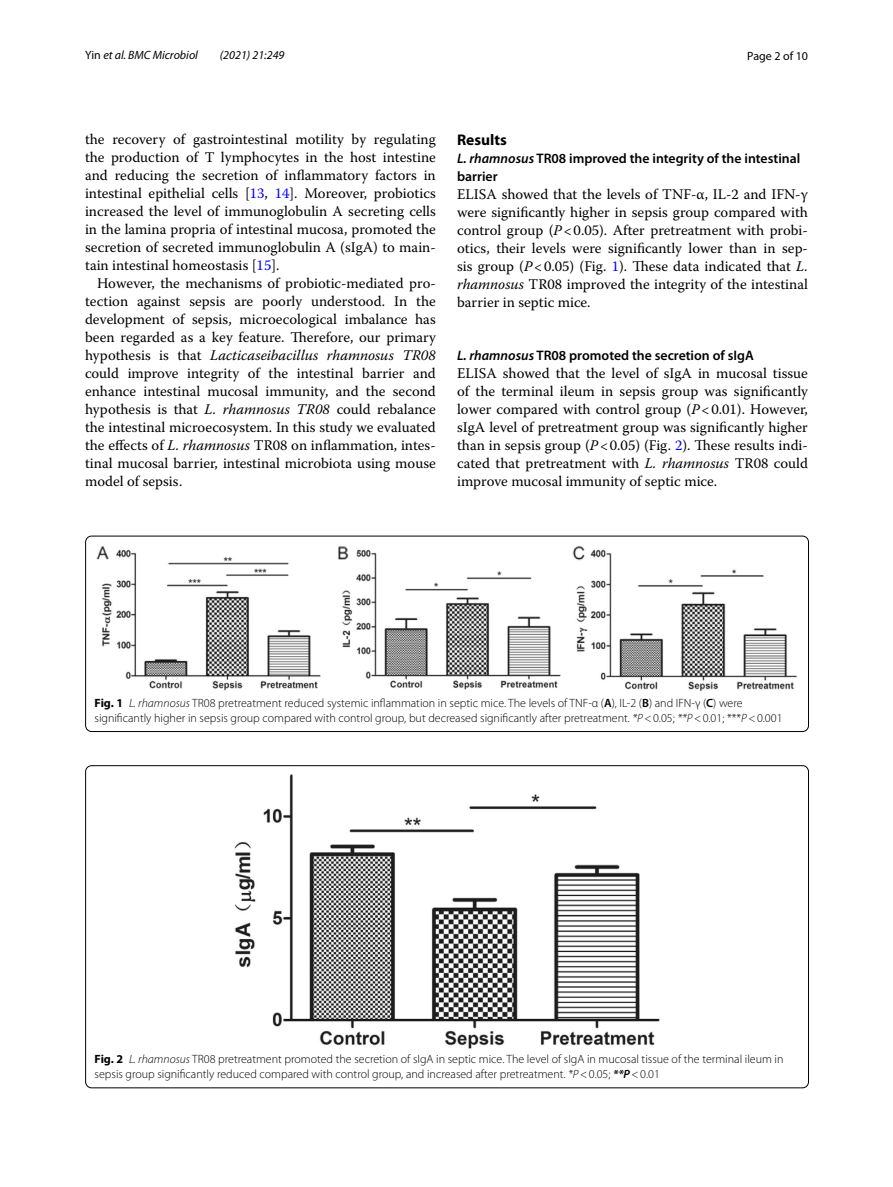
<style>
.page{position:relative;width:893px;height:1187px;background:#fff}
.page>*{position:absolute;margin:0;border:0;box-sizing:border-box;transform-origin:0 0}
.t1{font:700 15.45px "Myriad Pro";color:#000}
.t2{font:14.7px/18px "Warnock Pro";color:#000;text-align:justify}
.t3{font:600 13.8px/18px "Myriad Pro";color:#000}
.t4{font:300 12px/15px "Myriad Pro";color:#000}
.t5{font:italic 12px "Myriad Pro";color:#000}
.t6{font:12px "Myriad Pro";color:#000}
.s1{font-style:normal}
.s2{color:#00f}
.s3{font-style:italic}
.s4{font-weight:700}
.s5{font-weight:600}
.s6{font-weight:600;font-style:italic}
</style>
<div class="page">
<img style="left:97px;top:545px;width:700px;height:146px">
<div style="left:85px;top:536px;width:724px;height:195px;border:1px solid #000;border-radius:6px"></div>
<img style="left:234px;top:774px;width:426px;height:274px">
<p class="t5" style="left:85px;top:48px;width:114px"><span class="s1">Yin</span> et al. BMC Microbiol</p>
<p class="t5" style="left:220px;top:48px;width:66px">(2021) 21:249</p>
<p class="t6" style="left:747px;top:48px;width:62px">Page 2 of 10</p>
<p class="t2" style="left:85px;top:130px;width:352px">the recovery of gastrointestinal motility by regulating the production of T lymphocytes in the host intestine and reducing the secretion of inflammatory factors in intestinal epithelial cells [<span class="s2">13</span>, <span class="s2">14</span>]. Moreover, probiotics increased the level of immunoglobulin A secreting cells in the lamina propria of intestinal mucosa, promoted the secretion of secreted immunoglobulin A (sIgA) to main&shy;tain intestinal homeostasis [<span class="s2">15</span>].</p>
<p class="t2" style="left:85px;top:274px;width:352px;text-indent:12px">However, the mechanisms of probiotic-mediated pro&shy;tection against sepsis are poorly understood. In the development of sepsis, microecological imbalance has been regarded as a key feature. Therefore, our primary hypothesis is that <span class="s3">Lacticaseibacillus rhamnosus TR08 </span>could improve integrity of the intestinal barrier and enhance intestinal mucosal immunity, and the second hypothesis is that <span class="s3">L. rhamnosus TR08</span> could rebalance the intestinal microecosystem. In this study we evaluated the effects of <span class="s3">L. rhamnosus</span> TR08 on inflammation, intes&shy;tinal mucosal barrier, intestinal microbiota using mouse model of sepsis.</p>
<p class="t1" style="left:457px;top:129px;width:51px">Results</p>
<p class="t3" style="left:457px;top:148px;width:345px"><span class="s3">L. rhamnosus</span> TR08 improved the integrity of the intestinal barrier</p>
<p class="t2" style="left:457px;top:184px;width:352px">ELISA showed that the levels of TNF-α, IL-2 and IFN-γ were significantly higher in sepsis group compared with control group (<span class="s3">P</span>&lt;0.05). After pretreatment with probi&shy;otics, their levels were significantly lower than in sep&shy;sis group (<span class="s3">P</span>&lt;0.05) (Fig. <span class="s2">1</span>). These data indicated that <span class="s3">L. rhamnosus</span> TR08 improved the integrity of the intestinal barrier in septic mice.</p>
<p class="t3" style="left:457px;top:346px;width:298px"><span class="s3">L. rhamnosus</span> TR08 promoted the secretion of sIgA</p>
<p class="t2" style="left:457px;top:364px;width:352px">ELISA showed that the level of sIgA in mucosal tissue of the terminal ileum in sepsis group was significantly lower compared with control group (<span class="s3">P</span>&lt;0.01). However, sIgA level of pretreatment group was significantly higher than in sepsis group (<span class="s3">P</span>&lt;0.05) (Fig. <span class="s2">2</span>). These results indi&shy;cated that pretreatment with <span class="s3">L. rhamnosus</span> TR08 could improve mucosal immunity of septic mice.</p>
<p class="t4" style="left:95px;top:695px;width:689px"><span class="s4">Fig. 1</span> <span class="s3">L. rhamnosus</span> TR08 pretreatment reduced systemic inflammation in septic mice. The levels of TNF-α (<span class="s5">A</span>), IL-2 (<span class="s5">B</span>) and IFN-γ (<span class="s5">C</span>) were significantly higher in sepsis group compared with control group, but decreased significantly after pretreatment. <span class="s3">*P</span>&lt;0.05; <span class="s3">**P</span>&lt;0.01; ***<span class="s3">P</span>&lt;0.001</p>
<p class="t4" style="left:95px;top:1051px;width:690px"><span class="s4">Fig. 2</span> <span class="s3">L. rhamnosus</span> TR08 pretreatment promoted the secretion of sIgA in septic mice. The level of sIgA in mucosal tissue of the terminal ileum in sepsis group significantly reduced compared with control group, and increased after pretreatment. <span class="s3">*P</span>&lt;0.05; <span class="s6">**P</span>&lt;0.01</p>
</div>
